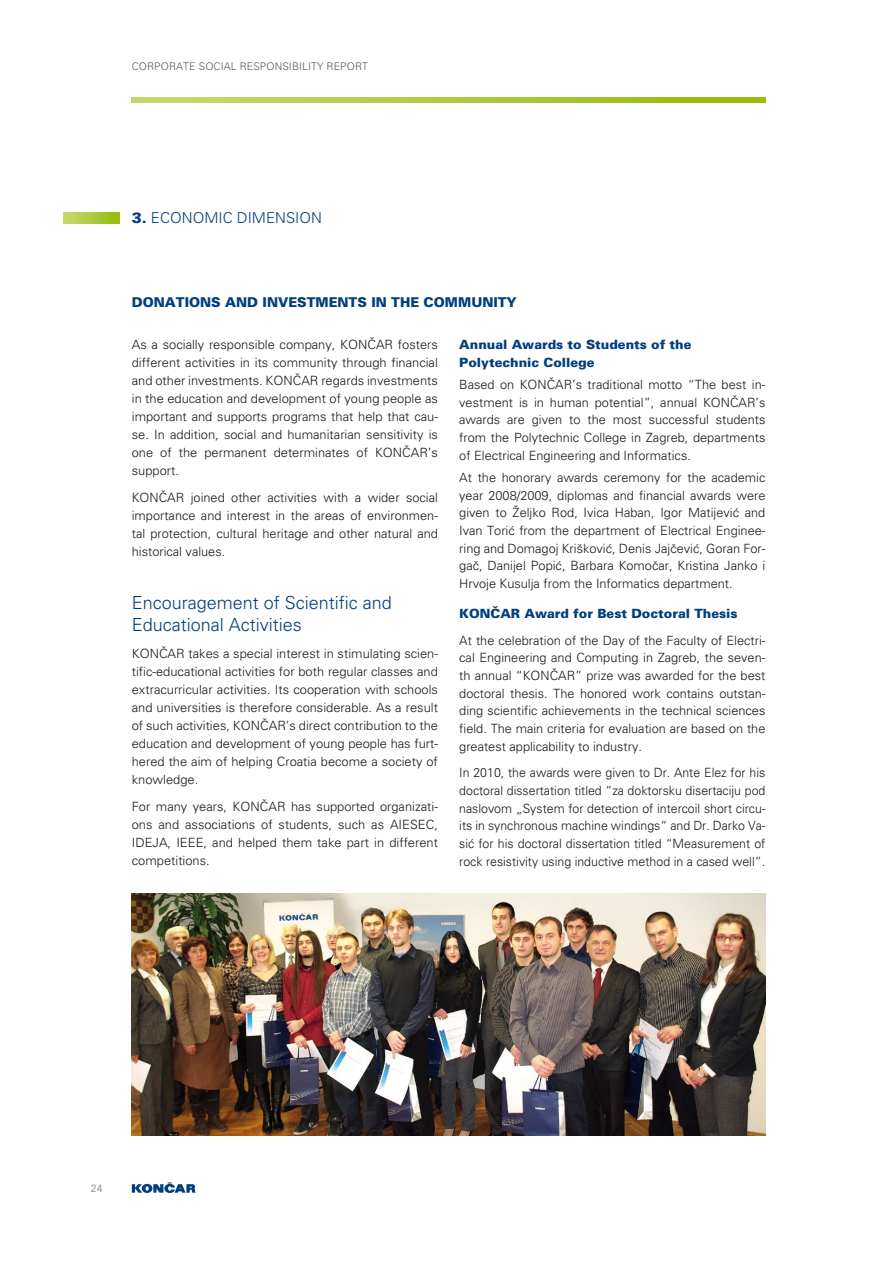
<style>
.page{position:relative;width:893px;height:1263px;background:#fff}
.page>*{position:absolute;margin:0;border:0;box-sizing:border-box;transform-origin:0 0}
.t1{font:300 18px/22.5px "Univers";color:#003e7e}
.t2{font:300 15px "Univers";color:#003e7e}
.t3{font:900 13.5px "Univers";color:#003e7e}
.t4{font:300 12.75px/17.7px "Univers";color:#1a171c;text-align:justify}
.t5{font:900 12.75px/17.7px "Univers";color:#003e7e}
.t6{font:300 10.5px "Univers";letter-spacing:.01em;color:#58585a}
.t7{font:300 10.5px "Univers";color:#85757a}
.s1{font-weight:900}
</style>
<div class="page">
<svg style="left:132px;top:98px;width:633px;height:4px;background:#aec93d"></svg>
<svg style="left:132px;top:1182px;width:64px;height:11px"></svg>
<svg style="left:64px;top:213px;width:55px;height:10px"></svg>
<img style="left:132px;top:893px;width:633px;height:242px">
<p class="t6" style="left:132px;top:60px;width:238px">CORPORATE SOCIAL RESPONSIBILITY REPORT</p>
<p class="t2" style="left:132px;top:209px;width:192px"><span class="s1">3.</span> ECONOMIC DIMENSION</p>
<p class="t3" style="left:132px;top:294px;width:387px">DONATIONS AND INVESTMENTS IN THE COMMUNITY</p>
<p class="t4" style="left:132px;top:336px;width:308px">As a socially responsible company, KONČAR fosters different activities in its community through financial and other investments. KONČAR regards investments in the education and development of young people as important and supports programs that help that cau&shy;se. In addition, social and humanitarian sensitivity is one of the permanent determinates of KONČAR’s support.</p>
<p class="t4" style="left:132px;top:488px;width:308px">KONČAR joined other activities with a wider social importance and interest in the areas of environmen&shy;tal protection, cultural heritage and other natural and historical values.</p>
<h1 class="t1" style="left:132px;top:591px;width:262px">Encouragement of Scientific and<br>Educational Activities</h1>
<p class="t4" style="left:132px;top:644px;width:308px">KONČAR takes a special interest in stimulating scien&shy;tific-educational activities for both regular classes and extracurricular activities. Its cooperation with schools and universities is therefore considerable. As a result of such activities, KONČAR’s direct contribution to the education and development of young people has furt&shy;hered the aim of helping Croatia become a society of knowledge.</p>
<p class="t4" style="left:132px;top:797px;width:308px">For many years, KONČAR has supported organizati&shy;ons and associations of students, such as AIESEC, IDEJA, IEEE, and helped them take part in different competitions.</p>
<p class="t5" style="left:459px;top:336px;width:234px">Annual Awards to Students of the<br>Polytechnic College</p>
<p class="t4" style="left:459px;top:375px;width:308px">Based on KONČAR’s traditional motto “The best in&shy;vestment is in human potential”, annual KONČAR’s awards are given to the most successful students from the Polytechnic College in Zagreb, departments of Electrical Engineering and Informatics.</p>
<p class="t4" style="left:459px;top:468px;width:308px">At the honorary awards ceremony for the academic year 2008/2009, diplomas and financial awards were given to Željko Rod, Ivica Haban, Igor Matijević and Ivan Torić from the department of Electrical Enginee&shy;ring and Domagoj Krišković, Denis Jajčević, Goran For&shy;gač, Danijel Popić, Barbara Komočar, Kristina Janko i Hrvoje Kusulja from the Informatics department.</p>
<p class="t5" style="left:459px;top:605px;width:280px">KONČAR Award for Best Doctoral Thesis</p>
<p class="t4" style="left:459px;top:631px;width:308px">At the celebration of the Day of the Faculty of Electri&shy;cal Engineering and Computing in Zagreb, the seven&shy;th annual “KONČAR” prize was awarded for the best doctoral thesis. The honored work contains outstan&shy;ding scientific achievements in the technical sciences field. The main criteria for evaluation are based on the greatest applicability to industry.</p>
<p class="t4" style="left:459px;top:763px;width:308px">In 2010, the awards were given to Dr. Ante Elez for his doctoral dissertation titled “za doktorsku disertaciju pod naslovom „System for detection of intercoil short circu&shy;its in synchronous machine windings“ and Dr. Darko Va&shy;sić for his doctoral dissertation titled “Measurement of rock resistivity using inductive method in a cased well”.</p>
<p class="t7" style="left:91px;top:1182px;width:13px">24</p>
</div>
